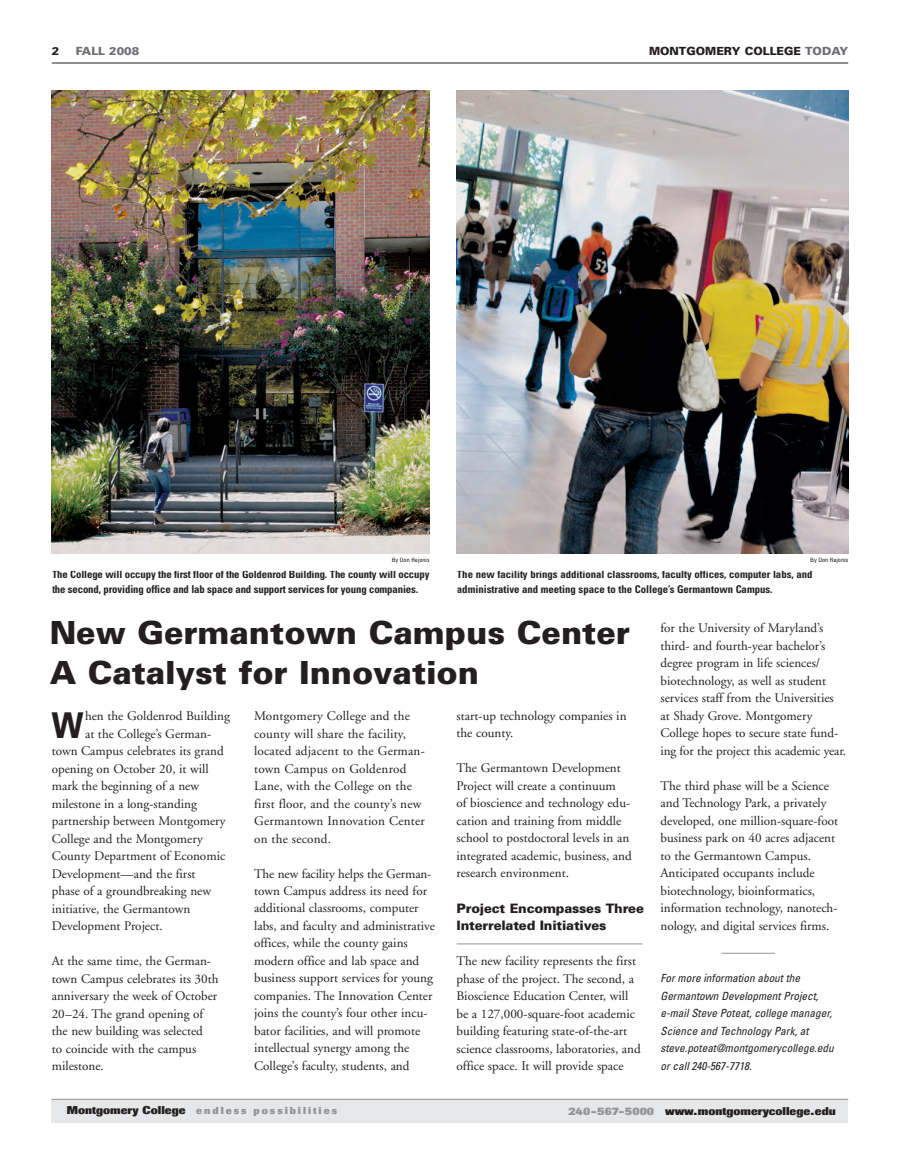
<style>
.page{position:relative;width:900px;height:1170px;background:#fff}
.page>*{position:absolute;margin:0;border:0;box-sizing:border-box;transform-origin:0 0}
.t1{font:700 condensed 35.5px "Univers";color:#231f20}
.t2{font:900 31.88px/40px "Univers";color:#231f20}
.t3{font:13.12px/17.5px "Adobe Garamond";color:#231f20}
.t4{font:900 13px/17.5px "Univers";letter-spacing:-.015em;color:#231f20}
.t5{font:13px "Adobe Garamond";letter-spacing:-.01em;color:#231f20}
.t6{font:italic condensed 11.25px/17.5px "Univers";color:#231f20}
.t7{font:800 11.25px "Imago";color:#231f20}
.t8{font:900 11.25px "Univers";color:#231f20}
.t9{font:900 11.25px "Univers";color:#6c6d70}
.t10{font:700 condensed 10.75px/15px "Univers";letter-spacing:-.01em;color:#231f20}
.t11{font:800 10px "Imago";letter-spacing:.195em;color:#939598}
.t12{font:condensed 6.25px "Univers";color:#231f20}
.s1{color:#6c6d70}
.s2{font-size:11.25px;color:#231f20}
.s3{color:#939598}
</style>
<div class="page">
<div style="left:52px;top:1100px;width:796px;height:23px;background:#e6e7e9"></div>
<hr style="left:52px;top:1099px;width:796px;height:1px;background:#939598">
<hr style="left:52px;top:63px;width:796px;height:1px;background:#231f20">
<img style="left:52px;top:90px;width:378px;height:464px">
<hr style="left:721px;top:953px;width:54px;height:1px;background:#939598">
<img style="left:457px;top:90px;width:391px;height:464px">
<hr style="left:457px;top:944px;width:186px;height:1px;background:#939598">
<p class="t8" style="left:52px;top:47px;width:9px">2</p>
<p class="t9" style="left:76px;top:47px;width:65px">FALL 2008</p>
<p class="t8" style="left:649px;top:47px;width:201px">MONTGOMERY COLLEGE <span class="s1">TODAY</span></p>
<p class="t12" style="left:392px;top:557px;width:40px">By Don Rejonis</p>
<p class="t10" style="left:52px;top:568px;width:379px">The College will occupy the first floor of the Goldenrod Building. The county will occupy the second, providing office and lab space and support services for young companies.</p>
<p class="t12" style="left:810px;top:557px;width:40px">By Don Rejonis</p>
<p class="t10" style="left:457px;top:568px;width:357px">The new facility brings additional classrooms, faculty offices, computer labs, and administrative and meeting space to the College’s Germantown Campus.</p>
<h2 class="t2" style="left:50px;top:616px;width:582px">New Germantown Campus Center<br>A Catalyst for Innovation</h2>
<p class="t3" style="left:660px;top:621px;width:179px">for the University of Maryland’s third- and fourth-year bachelor’s degree program in life sciences/ biotechnology, as well as student services staff from the Universities at Shady Grove. Montgomery College hopes to secure state fund-</p>
<p class="t5" style="left:660px;top:746px;width:187px">ing for the project this academic year.</p>
<p class="t3" style="left:660px;top:778px;width:179px">The third phase will be a Science and Technology Park, a privately developed, one million-square-foot business park on 40 acres adjacent to the Germantown Campus.<br>Anticipated occupants include biotechnology, bioinformatics, information technology, nanotech&shy;nology, and digital services firms.</p>
<p class="t3" style="left:457px;top:708px;width:172px">start-up technology companies in the county.</p>
<p class="t3" style="left:457px;top:761px;width:177px">The Germantown Development<br>Project will create a continuum<br>of bioscience and technology edu&shy;cation and training from middle school to postdoctoral levels in an integrated academic, business, and research environment.</p>
<p class="t4" style="left:457px;top:900px;width:189px">Project Encompasses Three<br>Interrelated Initiatives</p>
<p class="t3" style="left:457px;top:953px;width:186px">The new facility represents the first phase of the project. The second, a Bioscience Education Center, will be a 127,000-square-foot academic building featuring state-of-the-art science classrooms, laboratories, and office space. It will provide space</p>
<p class="t3" style="left:254px;top:708px;width:172px">Montgomery College and the county will share the facility, located adjacent to the German&shy;town Campus on Goldenrod<br>Lane, with the College on the first floor, and the county’s new<br>Germantown Innovation Center on the second.</p>
<p class="t3" style="left:254px;top:866px;width:182px">The new facility helps the German&shy;town Campus address its need for additional classrooms, computer labs, and faculty and administrative offices, while the county gains modern office and lab space and business support services for young companies. The Innovation Center joins the county’s four other incu&shy;bator facilities, and will promote intellectual synergy among the College’s faculty, students, and</p>
<h1 class="t1" style="left:52px;top:712px;width:33px">W</h1>
<p class="t3" style="left:85px;top:708px;width:147px">hen the Goldenrod Building</p>
<p class="t3" style="left:85px;top:726px;width:128px">at the College’s German-</p>
<p class="t3" style="left:52px;top:743px;width:173px">town Campus celebrates its grand</p>
<p class="t3" style="left:52px;top:761px;width:159px">opening on October 20, it will</p>
<p class="t3" style="left:52px;top:778px;width:149px">mark the beginning of a new</p>
<p class="t3" style="left:52px;top:796px;width:147px">milestone in a long-standing</p>
<p class="t3" style="left:52px;top:813px;width:175px">partnership between Montgomery</p>
<p class="t3" style="left:52px;top:831px;width:152px">College and the Montgomery</p>
<p class="t3" style="left:52px;top:848px;width:175px">County Department of Economic</p>
<p class="t3" style="left:52px;top:866px;width:145px">Development—and the first</p>
<p class="t3" style="left:52px;top:883px;width:161px">phase of a groundbreaking new</p>
<p class="t3" style="left:52px;top:901px;width:140px">initiative, the Germantown</p>
<p class="t3" style="left:52px;top:918px;width:113px">Development Project.</p>
<p class="t3" style="left:52px;top:953px;width:168px">At the same time, the German&shy;town Campus celebrates its 30th anniversary the week of October<br>20–24. The grand opening of the new building was selected<br>to coincide with the campus milestone.</p>
<p class="t6" style="left:660px;top:971px;width:175px">For more information about the Germantown Development Project, e-mail Steve Poteat, college manager, Science and Technology Park, at steve.poteat@montgomerycollege.edu or call 240-567-7718.</p>
<p class="t11" style="left:67px;top:1107px;width:272px"><span class="s2">Montgomery College</span> endless possibilities</p>
<p class="t7" style="left:568px;top:1107px;width:269px"><span class="s3">240-567-5000</span> www.montgomerycollege.edu</p>
</div>
